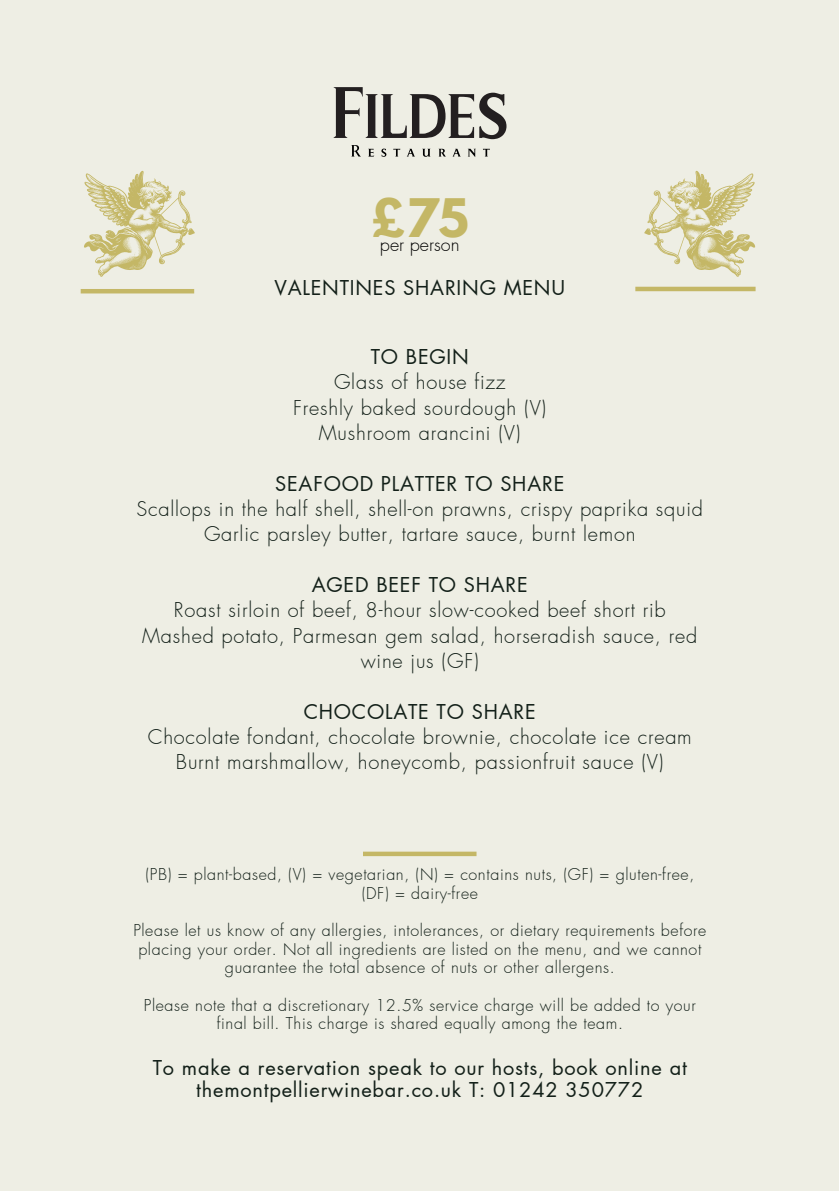
<style>
.page{position:relative;width:839px;height:1191px;background:#fff}
.page>*{position:absolute;margin:0;border:0;box-sizing:border-box;transform-origin:0 0}
.t1{font:700 47px "League Spartan";color:#c4b766}
.t2{font:300 20px/25.4px "Futura LT Pro";letter-spacing:.04em;color:#132019;text-align:center}
.t3{font:20px/22.6px "Futura LT Pro";letter-spacing:.04em;color:#132019;text-align:center}
.t4{font:300 18px "Futura LT Pro";color:#000}
.t5{font:300 16px/18.6px "Futura LT Pro";letter-spacing:.04em;color:#132019;text-align:center}
</style>
<div class="page">
<div style="left:0;top:0;width:838px;height:1191px;background:#eeeee4"></div>
<svg style="left:333px;top:87px;width:173px;height:52px"></svg>
<svg style="left:351px;top:145px;width:10px;height:12px"></svg>
<svg style="left:368px;top:149px;width:6px;height:8px"></svg>
<svg style="left:381px;top:149px;width:5px;height:8px"></svg>
<svg style="left:393px;top:149px;width:7px;height:8px"></svg>
<svg style="left:406px;top:149px;width:9px;height:8px"></svg>
<svg style="left:422px;top:149px;width:8px;height:8px"></svg>
<svg style="left:438px;top:149px;width:8px;height:8px"></svg>
<svg style="left:452px;top:149px;width:9px;height:8px"></svg>
<svg style="left:468px;top:149px;width:8px;height:8px"></svg>
<svg style="left:483px;top:149px;width:7px;height:8px"></svg>
<hr style="left:81px;top:289px;width:113px;height:4px;background:#c4b766">
<hr style="left:635px;top:287px;width:120px;height:4px;background:#c4b766">
<hr style="left:363px;top:852px;width:113px;height:4px;background:#c4b766">
<svg style="left:84px;top:171px;width:111px;height:106px"></svg>
<svg style="left:644px;top:171px;width:111px;height:106px"></svg>
<p class="t1" style="left:371px;top:194px;width:99px">£75</p>
<p class="t4" style="left:380px;top:236px;width:81px">per person</p>
<p class="t3" style="left:274px;top:277px;width:292px">VALENTINES SHARING MENU</p>
<p class="t3" style="left:371px;top:346px;width:100px">TO BEGIN</p>
<p class="t2" style="left:293px;top:370px;width:254px">Glass of house fizz<br>Freshly baked sourdough (V)<br>Mushroom arancini (V)</p>
<p class="t3" style="left:275px;top:473px;width:291px">SEAFOOD PLATTER TO SHARE</p>
<p class="t2" style="left:136px;top:497px;width:568px">Scallops in the half shell, shell-on prawns, crispy paprika squid<br>Garlic parsley butter, tartare sauce, burnt lemon</p>
<p class="t3" style="left:312px;top:574px;width:218px">AGED BEEF TO SHARE</p>
<p class="t2" style="left:142px;top:598px;width:556px">Roast sirloin of beef, 8-hour slow-cooked beef short rib<br>Mashed potato, Parmesan gem salad, horseradish sauce, red wine jus (GF)</p>
<p class="t3" style="left:304px;top:701px;width:233px">CHOCOLATE TO SHARE</p>
<p class="t2" style="left:148px;top:725px;width:545px">Chocolate fondant, chocolate brownie, chocolate ice cream<br>Burnt marshmallow, honeycomb, passionfruit sauce (V)</p>
<p class="t5" style="left:145px;top:865px;width:550px">(PB) = plant-based, (V) = vegetarian, (N) = contains nuts, (GF) = gluten-free, (DF) = dairy-free</p>
<p class="t5" style="left:133px;top:921px;width:574px">Please let us know of any allergies, intolerances, or dietary requirements before placing your order. Not all ingredients are listed on the menu, and we cannot guarantee the total absence of nuts or other allergens.</p>
<p class="t5" style="left:144px;top:996px;width:553px">Please note that a discretionary 12.5% service charge will be added to your final bill. This charge is shared equally among the team.</p>
<p class="t3" style="left:153px;top:1057px;width:535px">To make a reservation speak to our hosts, book online at themontpellierwinebar.co.uk T: 01242 350772</p>
</div>
